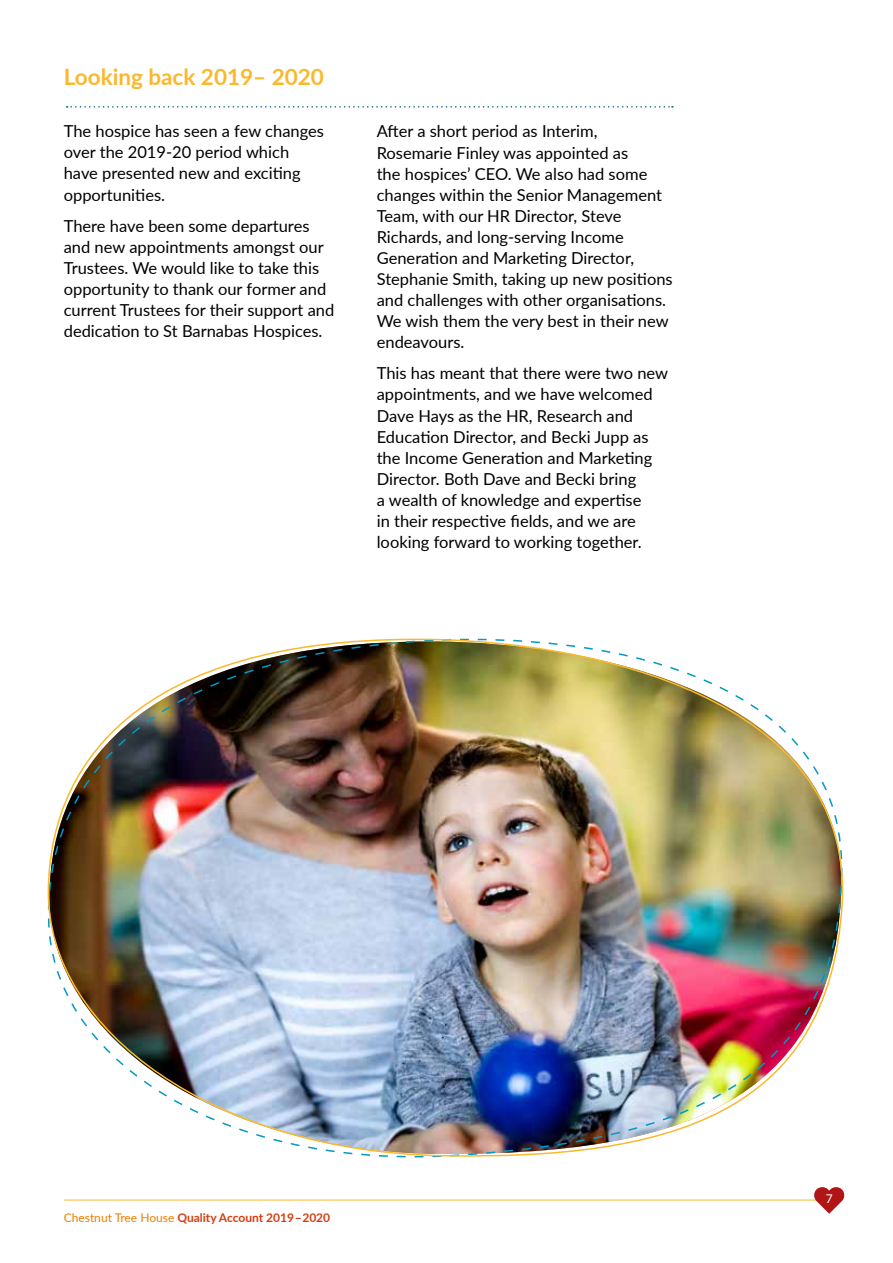
<style>
.page{position:relative;width:893px;height:1263px;background:#fff}
.page>*{position:absolute;margin:0;border:0;box-sizing:border-box;transform-origin:0 0}
.t1{font:700 22.5px "Lato";color:#fab82d}
.t2{font:16.5px/21px "Lato";color:#000}
.t3{font:700 12px "Lato";color:#d53d0e}
.t4{font:12px "Lato";color:#fff}
.s1{font-weight:400;color:#ef7d00}
</style>
<div class="page">
<svg style="left:67px;top:106px;width:606px;height:2px"></svg>
<img style="left:47px;top:638px;width:797px;height:520px">
<hr style="left:64px;top:1200px;width:765px;height:1px;background:#fab82d">
<svg style="left:813px;top:1187px;width:32px;height:27px"></svg>
<h1 class="t1" style="left:64px;top:60px;width:262px">Looking back 2019– 2020</h1>
<p class="t2" style="left:64px;top:120px;width:262px">The hospice has seen a few changes over the 2019-20 period which have presented new and exciting opportunities.</p>
<p class="t2" style="left:64px;top:215px;width:272px">There have been some departures and new appointments amongst our Trustees. We would like to take this opportunity to thank our former and current Trustees for their support and dedication to St Barnabas Hospices.</p>
<p class="t2" style="left:377px;top:120px;width:297px">After a short period as Interim, Rosemarie Finley was appointed as<br>the hospices’ CEO. We also had some changes within the Senior Management Team, with our HR Director, Steve Richards, and long-serving Income Generation and Marketing Director, Stephanie Smith, taking up new positions and challenges with other organisations.<br>We wish them the very best in their new endeavours.</p>
<p class="t2" style="left:377px;top:362px;width:293px">This has meant that there were two new appointments, and we have welcomed Dave Hays as the HR, Research and Education Director, and Becki Jupp as the Income Generation and Marketing Director. Both Dave and Becki bring<br>a wealth of knowledge and expertise<br>in their respective fields, and we are looking forward to working together.</p>
<p class="t3" style="left:64px;top:1208px;width:268px"><span class="s1">Chestnut Tree House</span> Quality Account 2019 – 2020</p>
<p class="t4" style="left:826px;top:1190px;width:8px">7</p>
</div>
